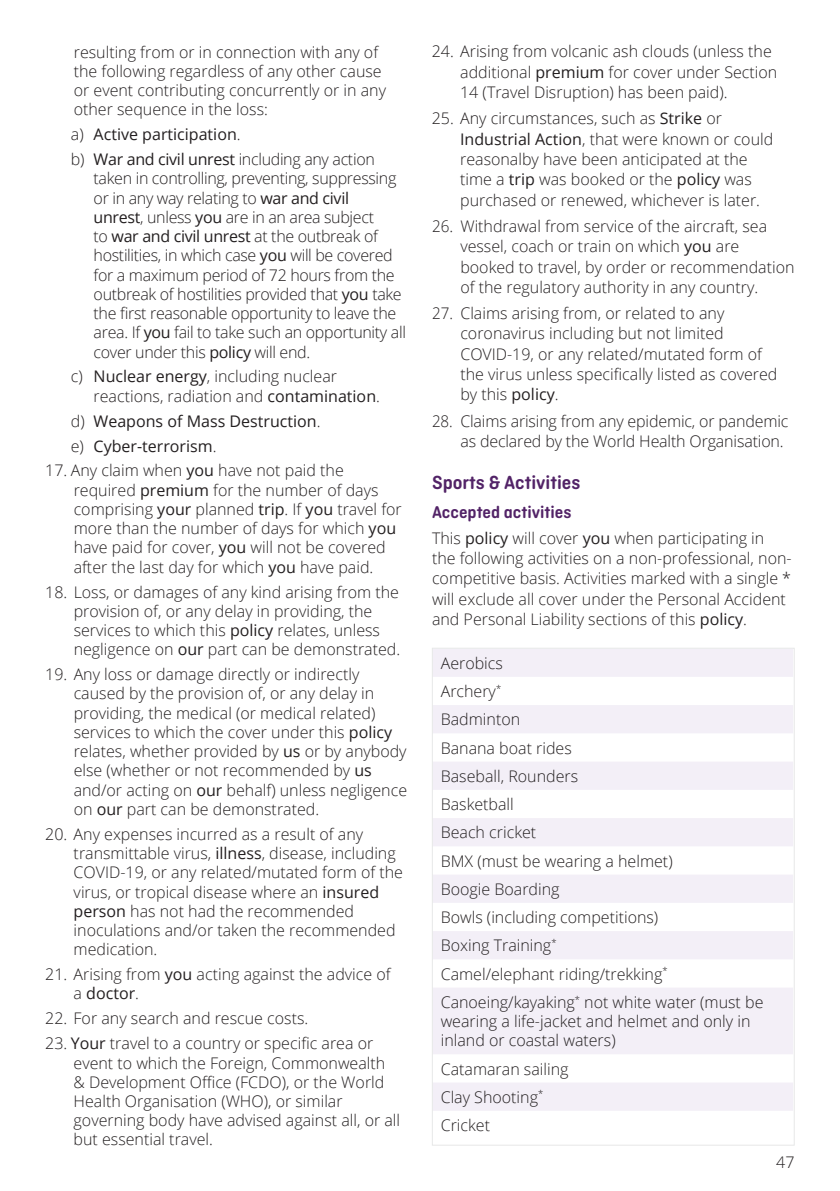
<style>
.page{position:relative;width:840px;height:1191px;background:#fff}
.page>*{position:absolute;margin:0;border:0;box-sizing:border-box;transform-origin:0 0}
.t1{font:600 20px "Ciutadella Rounded";color:#522367}
.t2{font:600 18px "Ciutadella Rounded";color:#522367}
.t3{font:300 16px/19.2px "Open Sans";color:#231f20}
.t4{font:300 16px/20.4px "Open Sans";color:#231f20;scale:.95 1}
.t5{font:300 16px/19.2px "Open Sans";letter-spacing:-.02em;color:#231f20}
.t6{font:16px/25px "Open Sans";color:#231f20}
.s1{font-weight:300}
.s2{font-weight:400}
</style>
<div class="page">
<svg style="left:434px;top:650px;width:358px;height:460px;fill:#f3eff7"></svg>
<p class="t3" style="left:74px;top:42px;width:314px">resulting from or in connection with any of the following regardless of any other cause or event contributing concurrently or in any other sequence in the loss:</p>
<p class="t6" style="left:71px;top:121px;width:305px"><span class="s1">a)</span> Active participation<span class="s1">.<br>b)</span> War and civil unrest <span class="s1">including any action</span></p>
<p class="t5" style="left:94px;top:169px;width:313px">taken in controlling, preventing, suppressing or in any way relating to <span class="s2">war and civil<br>unrest</span>, unless <span class="s2">you</span> are in an area subject<br>to <span class="s2">war and civil unrest</span> at the outbreak of hostilities, in which case <span class="s2">you</span> will be covered for a maximum period of 72 hours from the outbreak of hostilities provided that <span class="s2">you</span> take the first reasonable opportunity to leave the area. If <span class="s2">you</span> fail to take such an opportunity all cover under this <span class="s2">policy</span> will end.</p>
<p class="t3" style="left:93px;top:367px;width:288px;text-indent:-23px">c) <span class="s2">Nuclear energy</span>, including nuclear reactions, radiation and <span class="s2">contamination</span>.</p>
<p class="t6" style="left:71px;top:408px;width:251px"><span class="s1">d)</span> Weapons of Mass Destruction<span class="s1">. e)</span> Cyber-terrorism<span class="s1">.</span></p>
<p class="t3" style="left:74px;top:460px;width:329px;text-indent:-28px">17. Any claim when <span class="s2">you</span> have not paid the required <span class="s2">premium</span> for the number of days comprising <span class="s2">your</span> planned <span class="s2">trip</span>. If <span class="s2">you</span> travel for more than the number of days for which <span class="s2">you </span>have paid for cover, <span class="s2">you</span> will not be covered after the last day for which <span class="s2">you</span> have paid.</p>
<p class="t3" style="left:74px;top:582px;width:328px;text-indent:-28px">18. Loss, or damages of any kind arising from the provision of, or any delay in providing, the services to which this <span class="s2">policy</span> relates, unless negligence on <span class="s2">our</span> part can be demonstrated.</p>
<p class="t3" style="left:74px;top:664px;width:335px;text-indent:-28px">19. Any loss or damage directly or indirectly caused by the provision of, or any delay in providing, the medical (or medical related) services to which the cover under this <span class="s2">policy </span>relates, whether provided by <span class="s2">us</span> or by anybody else (whether or not recommended by <span class="s2">us </span>and/or acting on <span class="s2">our</span> behalf) unless negligence on <span class="s2">our</span> part can be demonstrated.</p>
<p class="t3" style="left:74px;top:824px;width:331px;text-indent:-28px">20. Any expenses incurred as a result of any transmittable virus, <span class="s2">illness</span>, disease, including COVID-19, or any related/mutated form of the virus, or tropical disease where an <span class="s2">insured person</span> has not had the recommended inoculations and/or taken the recommended medication.</p>
<p class="t3" style="left:74px;top:964px;width:318px;text-indent:-28px">21. Arising from <span class="s2">you</span> acting against the advice of a <span class="s2">doctor</span>.</p>
<p class="t3" style="left:45px;top:1008px;width:264px">22. For any search and rescue costs.</p>
<p class="t3" style="left:74px;top:1033px;width:328px;text-indent:-28px">23. <span class="s2">Your</span> travel to a country or specific area or event to which the Foreign, Commonwealth &amp; Development Office (FCDO), or the World Health Organisation (WHO), or similar governing body have advised against all, or all but essential travel.</p>
<p class="t3" style="left:460px;top:41px;width:318px;line-height:20.4px;text-indent:-28px">24. Arising from volcanic ash clouds (unless the additional <span class="s2">premium</span> for cover under Section<br>14 (Travel Disruption) has been paid).</p>
<p class="t3" style="left:460px;top:108px;width:314px;line-height:20.4px;text-indent:-28px">25. Any circumstances, such as <span class="s2">Strike</span> or <span class="s2">Industrial Action</span>, that were known or could reasonalby have been anticipated at the time a <span class="s2">trip</span> was booked or the <span class="s2">policy</span> was purchased or renewed, whichever is later.</p>
<p class="t4" style="left:460px;top:215px;width:353px;text-indent:-28px">26. Withdrawal from service of the aircraft, sea vessel, coach or train on which <span class="s2">you</span> are booked to travel, by order or recommendation of the regulatory authority in any country.</p>
<p class="t4" style="left:460px;top:302px;width:335px;text-indent:-28px">27. Claims arising from, or related to any coronavirus including but not limited COVID-19, or any related/mutated form of the virus unless specifically listed as covered by this <span class="s2">policy</span>.</p>
<p class="t4" style="left:460px;top:410px;width:347px;text-indent:-28px">28. Claims arising from any epidemic, or pandemic as declared by the World Health Organisation.</p>
<p class="t1" style="left:432px;top:471px;width:150px">Sports &amp; Activities</p>
<p class="t2" style="left:432px;top:501px;width:141px">Accepted activities</p>
<p class="t3" style="left:432px;top:527px;width:361px;line-height:20.4px">This <span class="s2">policy</span> will cover <span class="s2">you</span> when participating in the following activities on a non-professional, non&shy;competitive basis. Activities marked with a single * will exclude all cover under the Personal Accident and Personal Liability sections of this <span class="s2">policy</span>.</p>
<p class="t3" style="left:440px;top:648px;width:324px;line-height:28.2px">Aerobics<br>Archery<sup>*<br></sup>Badminton<br>Banana boat rides<br>Baseball, Rounders<br>Basketball<br>Beach cricket<br>BMX (must be wearing a helmet)<br>Boogie Boarding<br>Bowls (including competitions)<br>Boxing Training<sup>*<br></sup>Camel/elephant riding/trekking<sup>*<br></sup>Canoeing/kayaking<sup>*</sup> not white water (must be</p>
<p class="t3" style="left:440px;top:1011px;width:311px">wearing a life-jacket and helmet and only in inland or coastal waters)</p>
<p class="t3" style="left:440px;top:1054px;width:129px;line-height:28.2px">Catamaran sailing<br>Clay Shooting<sup>*<br></sup>Cricket</p>
<p class="t3" style="left:775px;top:1152px;width:20px">47</p>
</div>
